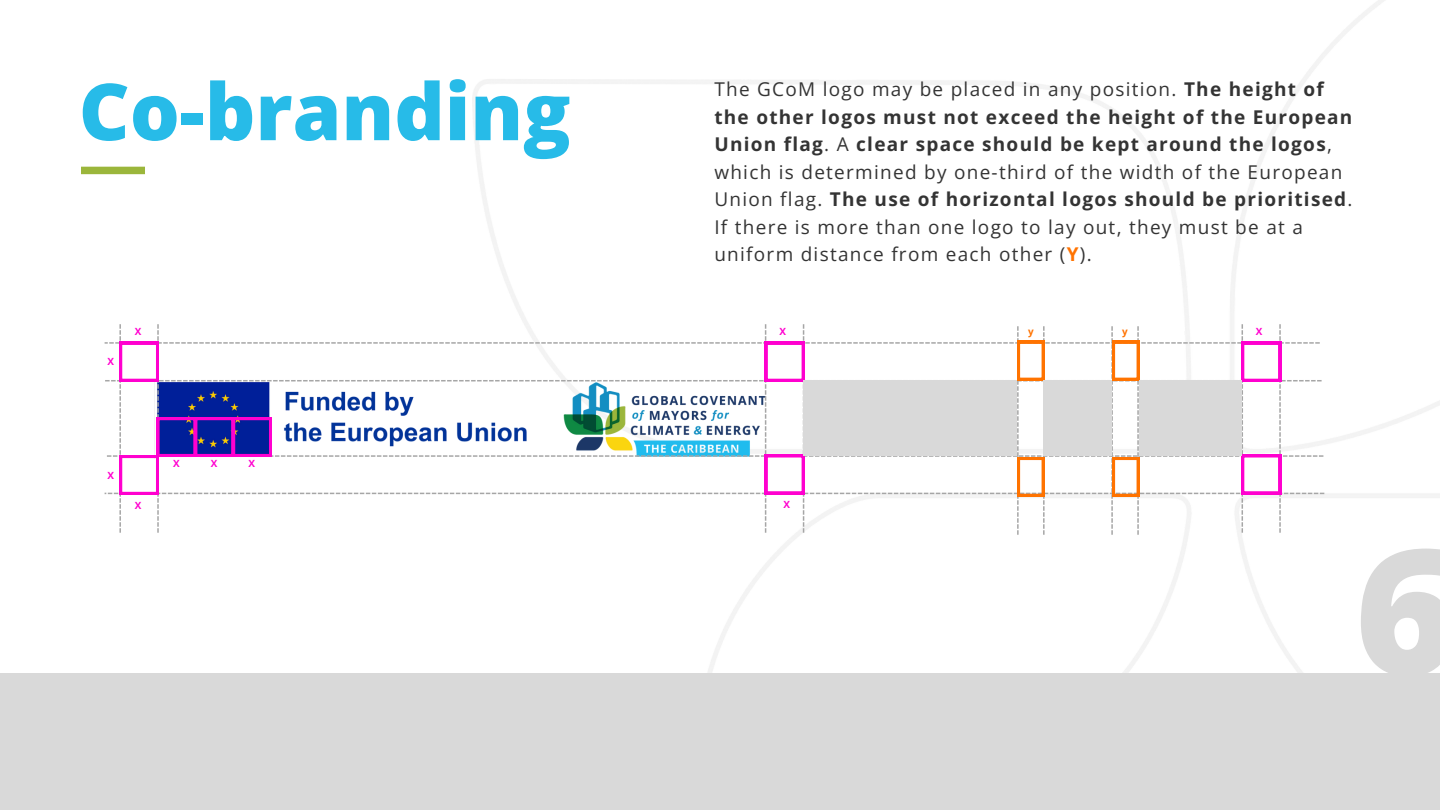
<style>
.page{position:relative;width:1440px;height:810px;background:#fff}
.page>*{position:absolute;margin:0;border:0;box-sizing:border-box;transform-origin:0 0}
.t1{font:800 174.3px "Open Sans";color:#d9d9d9}
.t2{font:800 78.7px "Open Sans";color:#27bbe8}
.t3{font:19px/27.5px "Open Sans";letter-spacing:.065em;color:#343434}
.t4{font:700 9.9px "Open Sans";color:#ff00cf}
.t5{font:700 9.9px "Open Sans";color:#ff7300}
.s1{font-weight:700}
.s2{font-weight:700;color:#ff7300}
</style>
<div class="page">
<div style="left:81px;top:167px;width:64px;height:7px;background:#9bb63b"></div>
<div style="left:0;top:673px;width:1440px;height:137px;background:#d9d9d9"></div>
<svg style="left:105px;top:324px;width:1219px;height:211px"></svg>
<div style="left:804px;top:380px;width:213px;height:76px;background:#d9d9d9"></div>
<div style="left:1044px;top:380px;width:68px;height:76px;background:#d9d9d9"></div>
<div style="left:1139px;top:380px;width:102px;height:76px;background:#d9d9d9"></div>
<h2 class="t2" style="left:79px;top:56px;width:493px">Co-branding</h2>
<p class="t4" style="left:107px;top:354px;width:8px">X</p>
<p class="t4" style="left:135px;top:325px;width:8px">X</p>
<p class="t4" style="left:107px;top:468px;width:8px">X</p>
<p class="t4" style="left:135px;top:499px;width:8px">X</p>
<p class="t4" style="left:173px;top:457px;width:8px">X</p>
<p class="t4" style="left:211px;top:457px;width:8px">X</p>
<p class="t4" style="left:249px;top:457px;width:8px">X</p>
<p class="t3" style="left:714px;top:75px;width:640px">The GCoM logo may be placed in any position. <span class="s1">The height of the other logos must not exceed the height of the European Union flag</span>. A <span class="s1">clear space should be kept around the logos</span>, which is determined by one-third of the width of the European Union flag. <span class="s1">The use of horizontal logos should be prioritised</span>.<br>If there is more than one logo to lay out, they must be at a uniform distance from each other (<span class="s2">Y</span>).</p>
<p class="t4" style="left:779px;top:325px;width:8px">X</p>
<p class="t5" style="left:1028px;top:325px;width:7px">y</p>
<p class="t5" style="left:1122px;top:325px;width:7px">y</p>
<p class="t4" style="left:1256px;top:325px;width:8px">X</p>
<p class="t4" style="left:783px;top:497px;width:8px">X</p>
<h1 class="t1" style="left:1355px;top:489px;width:103px">6</h1>
</div>
